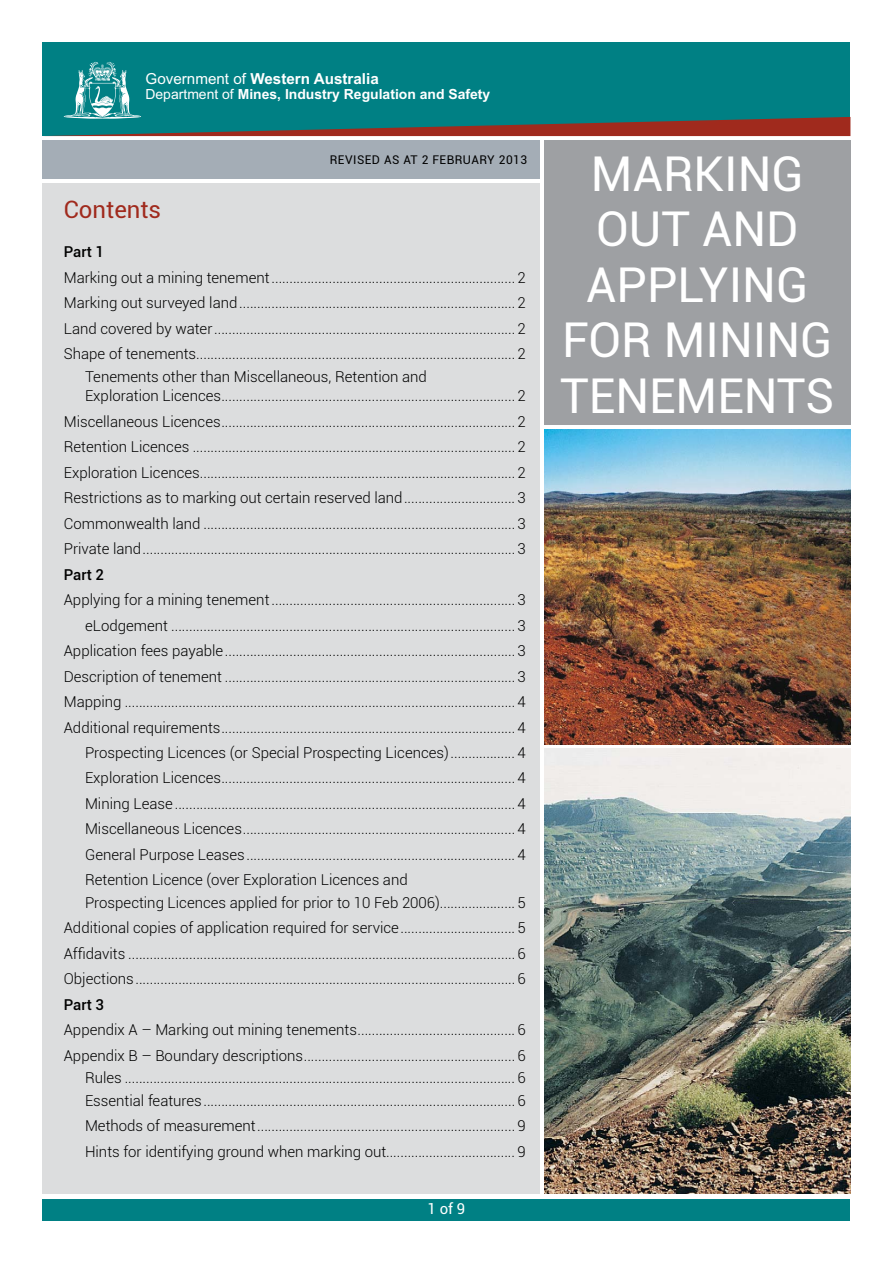
<style>
.page{position:relative;width:893px;height:1263px;background:#fff}
.page>*{position:absolute;margin:0;border:0;box-sizing:border-box;transform-origin:0 0}
.t1{font:48px/55.5px "Roboto";color:#fff;text-align:center}
.t2{font:24px "Roboto";color:#a02a1d}
.t3{font:700 15.15px "Arial";color:#fff}
.Content_Text{font:300 15px/22.5px "Roboto";color:#000}
.Sub_Heading{font:300 15px/19.5px "Roboto";color:#000}
.Content_Text-2{font:500 15px "Roboto";color:#000}
.t4{font:15px "Roboto";color:#fff}
.t5{font:700 13.95px "Arial";color:#fff}
.t6{font:12px "Roboto";letter-spacing:.04em;color:#000}
.s1{font-weight:400}
</style>
<div class="page">
<div style="left:43px;top:1199px;width:807px;height:21px;background:#008084"></div>
<div style="left:544px;top:140px;width:306px;height:285px;background:#9d9fa2"></div>
<div style="left:43px;top:183px;width:497px;height:1010px;background:#dcddde"></div>
<img style="left:544px;top:429px;width:306px;height:315px">
<img style="left:544px;top:748px;width:306px;height:445px">
<div style="left:43px;top:140px;width:497px;height:39px;background:#a4adb6"></div>
<div style="left:43px;top:43px;width:807px;height:93px;background:#008084"></div>
<svg style="left:49px;top:62px;width:801px;height:74px"></svg>
<p class="t3" style="left:145px;top:68px;width:235px"><span class="s1">Government of</span> Western Australia</p>
<p class="t5" style="left:145px;top:85px;width:346px"><span class="s1">Department of</span> Mines, Industry Regulation and Safety</p>
<p class="t6" style="left:330px;top:152px;width:199px">REVISED AS AT 2 FEBRUARY 2013</p>
<p class="t2" style="left:64px;top:192px;width:99px">Contents</p>
<p class="Content_Text-2" style="left:64px;top:241px;width:42px">Part 1</p>
<p class="Content_Text" style="left:64px;top:266px;width:463px">Marking out a mining tenement.................................................................... 2</p>
<p class="Content_Text" style="left:64px;top:291px;width:463px">Marking out surveyed land............................................................................. 2</p>
<p class="Content_Text" style="left:64px;top:317px;width:463px">Land covered by water.................................................................................... 2</p>
<p class="Content_Text" style="left:64px;top:342px;width:463px">Shape of tenements......................................................................................... 2</p>
<h2 class="Sub_Heading" style="left:85px;top:366px;width:442px">Tenements other than Miscellaneous, Retention and<br>Exploration Licences.................................................................................. 2</h2>
<p class="Content_Text" style="left:64px;top:410px;width:463px">Miscellaneous Licences.................................................................................. 2</p>
<p class="Content_Text" style="left:64px;top:435px;width:463px">Retention Licences .......................................................................................... 2</p>
<p class="Content_Text" style="left:64px;top:461px;width:463px">Exploration Licences........................................................................................ 2</p>
<p class="Content_Text" style="left:64px;top:486px;width:463px">Restrictions as to marking out certain reserved land............................... 3</p>
<p class="Content_Text" style="left:64px;top:512px;width:463px">Commonwealth land ....................................................................................... 3</p>
<p class="Content_Text" style="left:64px;top:537px;width:463px">Private land........................................................................................................3</p>
<p class="Content_Text-2" style="left:64px;top:564px;width:42px">Part 2</p>
<p class="Content_Text" style="left:64px;top:588px;width:463px">Applying for a mining tenement.................................................................... 3</p>
<p class="Content_Text" style="left:85px;top:613px;width:442px">eLodgement ................................................................................................ 3</p>
<p class="Content_Text" style="left:64px;top:639px;width:463px">Application fees payable................................................................................. 3</p>
<p class="Content_Text" style="left:64px;top:664px;width:463px">Description of tenement ................................................................................. 3</p>
<p class="Content_Text" style="left:64px;top:690px;width:463px">Mapping .............................................................................................................4</p>
<p class="Content_Text" style="left:64px;top:715px;width:463px">Additional requirements.................................................................................. 4</p>
<p class="Content_Text" style="left:85px;top:741px;width:442px">Prospecting Licences (or Special Prospecting Licences).................. 4</p>
<p class="Content_Text" style="left:85px;top:766px;width:442px">Exploration Licences.................................................................................. 4</p>
<p class="Content_Text" style="left:85px;top:792px;width:442px">Mining Lease............................................................................................... 4</p>
<p class="Content_Text" style="left:85px;top:817px;width:442px">Miscellaneous Licences............................................................................ 4</p>
<p class="Content_Text" style="left:85px;top:843px;width:442px">General Purpose Leases........................................................................... 4</p>
<p class="Content_Text" style="left:85px;top:868px;width:442px">Retention Licence (over Exploration Licences and<br>Prospecting Licences applied for prior to 10 Feb 2006)..................... 5</p>
<p class="Content_Text" style="left:64px;top:916px;width:463px">Additional copies of application required for service................................ 5</p>
<p class="Content_Text" style="left:64px;top:942px;width:463px">Affidavits ............................................................................................................6</p>
<p class="Content_Text" style="left:64px;top:967px;width:463px">Objections..........................................................................................................6</p>
<p class="Content_Text-2" style="left:64px;top:994px;width:42px">Part 3</p>
<p class="Content_Text" style="left:64px;top:1018px;width:463px">Appendix A – Marking out mining tenements............................................ 6</p>
<p class="Content_Text" style="left:64px;top:1044px;width:463px">Appendix B – Boundary descriptions........................................................... 6</p>
<h2 class="Sub_Heading" style="left:85px;top:1068px;width:442px">Rules ............................................................................................................. 6</h2>
<h2 class="Sub_Heading" style="left:85px;top:1090px;width:442px">Essential features....................................................................................... 6</h2>
<p class="Content_Text" style="left:85px;top:1114px;width:442px">Methods of measurement........................................................................ 9</p>
<p class="Content_Text" style="left:85px;top:1139px;width:442px">Hints for identifying ground when marking out.................................... 9</p>
<p class="t4" style="left:428px;top:1198px;width:39px">1 of 9</p>
<h1 class="t1" style="left:560px;top:144px;width:276px">MARKING<br>OUT AND<br>APPLYING<br>FOR MINING<br>TENEMENTS</h1>
</div>
